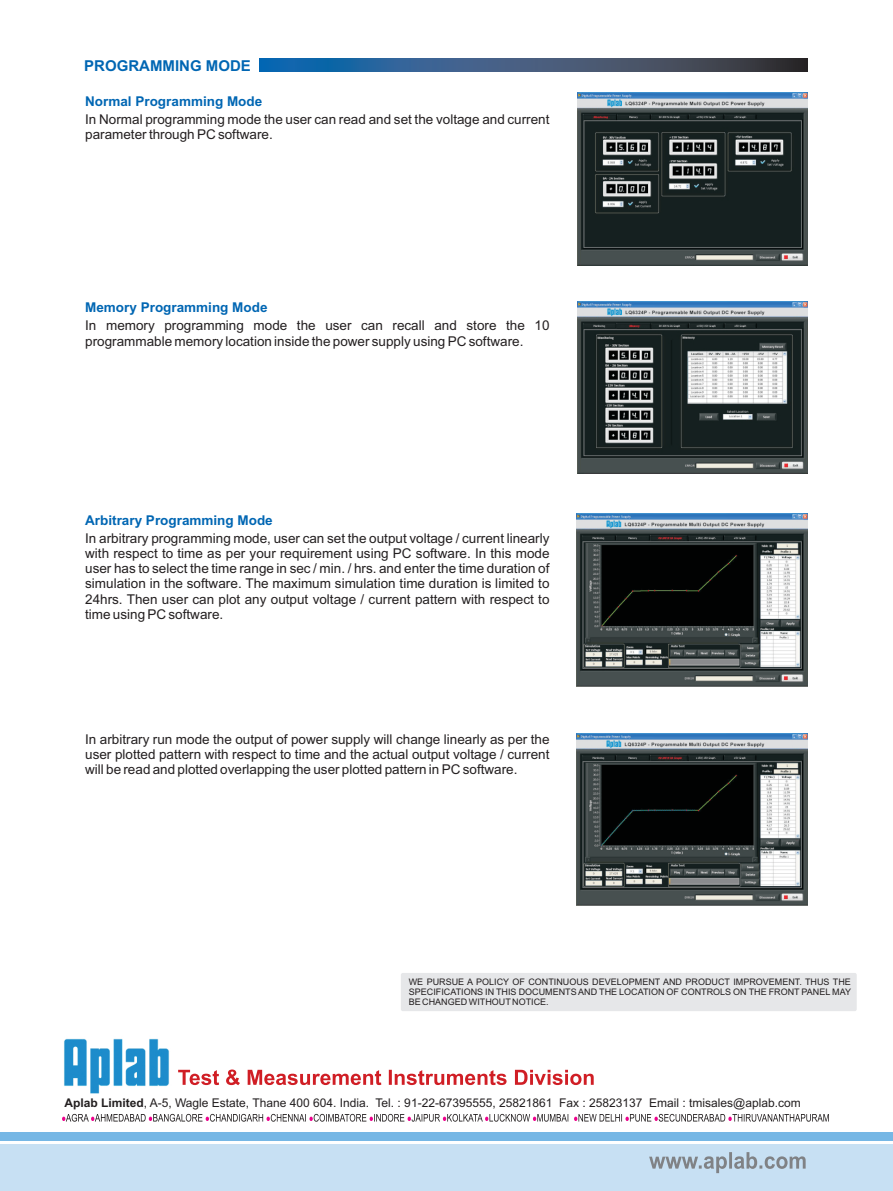
<style>
.page{position:relative;width:893px;height:1191px;background:#fff}
.page>*{position:absolute;margin:0;border:0;box-sizing:border-box;transform-origin:0 0}
.t1{font:700 15px "Arial";color:#0166b3}
.t2{font:13.5px/15.1px "Arial";color:#231f20}
.t3{font:700 13.5px "Arial";color:#0166b3}
.t4{font:12px "Arial";color:#231f20}
.t5{font:9px/10.1px "Arial";color:#231f20;text-align:justify}
.s1{font-weight:700}
</style>
<div class="page">
<div style="left:401px;top:973px;width:456px;height:38px;background:#e6e7e9;border-radius:2px"></div>
<div style="left:0;top:1144px;width:893px;height:46px;background:#c7e0f3"></div>
<div style="left:0;top:1132px;width:893px;height:8px;background:#76b7e5"></div>
<svg style="left:649px;top:1152px;width:157px;height:21px"></svg>
<svg style="left:178px;top:1069px;width:416px;height:16px"></svg>
<svg style="left:62px;top:1113px;width:767px;height:8px"></svg>
<img style="left:64px;top:1038px;width:105px;height:56px">
<img style="left:577px;top:93px;width:231px;height:173px">
<img style="left:577px;top:301px;width:231px;height:173px">
<img style="left:577px;top:514px;width:230px;height:172px">
<img style="left:577px;top:733px;width:230px;height:173px">
<svg style="left:260px;top:59px;width:548px;height:13px;background:#36567a"></svg>
<p class="t1" style="left:84px;top:60px;width:168px">PROGRAMMING MODE</p>
<p class="t3" style="left:85px;top:96px;width:179px">Normal Programming Mode</p>
<p class="t2" style="left:85px;top:113px;width:466px">In Normal programming mode the user can read and set the voltage and current parameter through PC software.</p>
<p class="t3" style="left:85px;top:302px;width:184px">Memory Programming Mode</p>
<p class="t2" style="left:85px;top:319px;width:466px">In memory programming mode the user can recall and store the 10 programmable memory location inside the power supply using PC software.</p>
<p class="t3" style="left:85px;top:515px;width:189px">Arbitrary Programming Mode</p>
<p class="t2" style="left:85px;top:532px;width:466px;text-align:justify">In arbitrary programming mode, user can set the output voltage / current linearly with respect to time as per your requirement using PC software. In this mode user has to select the time range in sec / min. / hrs. and enter the time duration of simulation in the software. The maximum simulation time duration is limited to 24hrs. Then user can plot any output voltage / current pattern with respect to time using PC software.</p>
<p class="t2" style="left:85px;top:733px;width:466px;text-align:justify">In arbitrary run mode the output of power supply will change linearly as per the user plotted pattern with respect to time and the actual output voltage / current will be read and plotted overlapping the user plotted pattern in PC software.</p>
<p class="t5" style="left:409px;top:978px;width:444px">WE PURSUE A POLICY OF CONTINUOUS DEVELOPMENT AND PRODUCT IMPROVEMENT. THUS THE SPECIFICATIONS IN THIS DOCUMENTS AND THE LOCATION OF CONTROLS ON THE FRONT PANEL MAY BE CHANGED WITHOUT NOTICE.</p>
<p class="t4" style="left:64px;top:1098px;width:738px"><span class="s1">Aplab Limited</span>, A-5, Wagle Estate, Thane 400 604. India. Tel. : 91-22-67395555, 25821861 Fax : 25823137 Email : tmisales@aplab.com</p>
</div>
